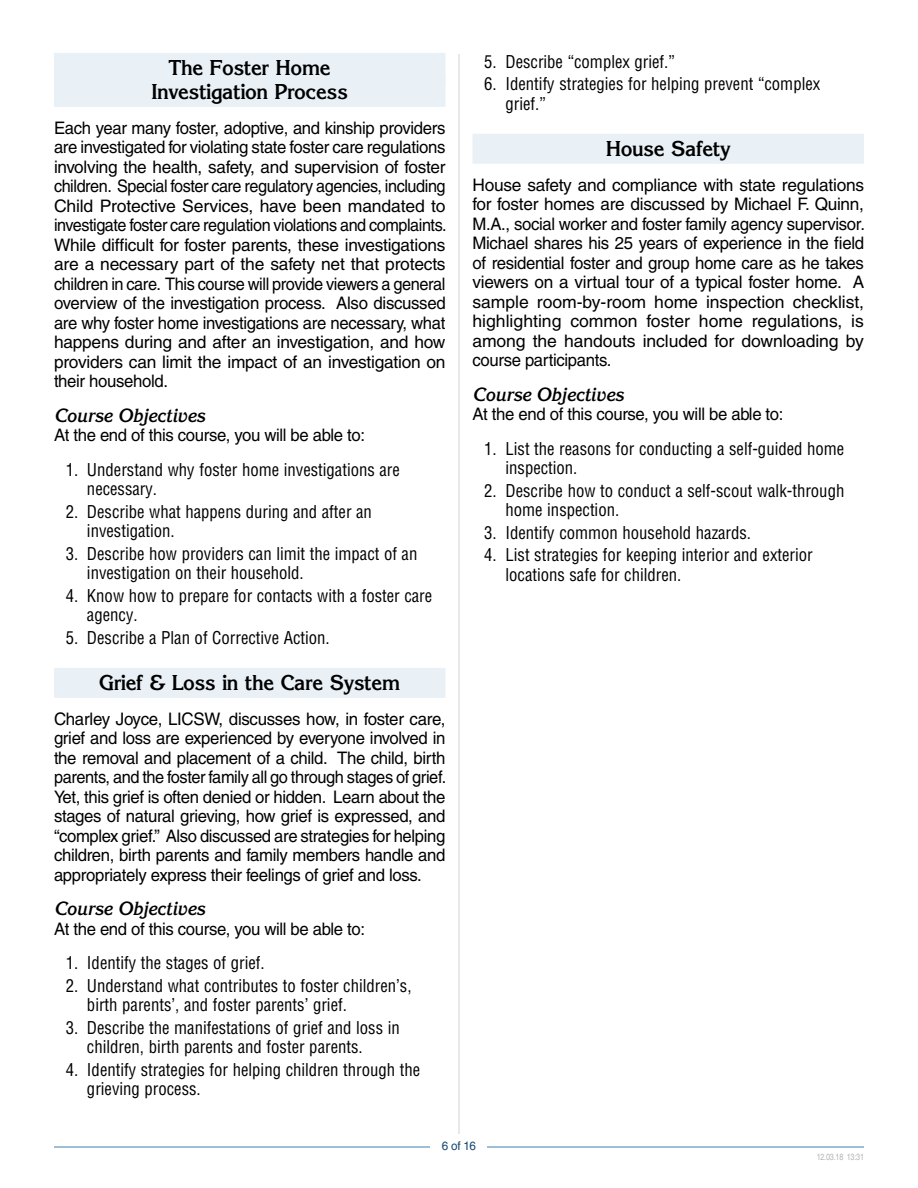
<style>
.page{position:relative;width:918px;height:1188px;background:#fff}
.page>*{position:absolute;margin:0;border:0;box-sizing:border-box;transform-origin:0 0}
.t1{font:700 21px/24px "Korinna";letter-spacing:-.025em;color:#000;text-align:center}
.t2{font:italic 700 18.75px "Korinna";letter-spacing:-.01em;color:#000;scale:.94 1}
.t3{font:17.25px/19.5px "Helvetica";letter-spacing:-.02em;color:#000;text-align:justify}
.t4{font:condensed 17.25px/19.5px "Helvetica";color:#000}
.t5{font:12px "Helvetica";color:#174571}
.t6{font:condensed 9px "Helvetica";letter-spacing:-.02em;color:#b1b4b6}
</style>
<div class="page">
<hr style="left:54px;top:1146px;width:810px;height:2px;background:#80a8c7">
<div style="left:431px;top:1141px;width:56px;height:17px;background:#fff"></div>
<div style="left:54px;top:53px;width:392px;height:30px;background:#e9f0f6"></div>
<div style="left:54px;top:77px;width:392px;height:30px;background:#e9f0f6"></div>
<div style="left:54px;top:668px;width:392px;height:30px;background:#e9f0f6"></div>
<div style="left:472px;top:134px;width:392px;height:30px;background:#e9f0f6"></div>
<hr style="left:458px;top:54px;width:2px;height:1080px;background:#e6e7e8">
<p class="t1" style="left:151px;top:56px;width:198px">The Foster Home<br>Investigation Process</p>
<p class="t3" style="left:54px;top:118px;width:394px">Each year many foster, adoptive, and kinship providers are investigated for violating state foster care regulations involving the health, safety, and supervision of foster children. Special foster care regulatory agencies, including Child Protective Services, have been mandated to investigate foster care regulation violations and complaints.<br>While difficult for foster parents, these investigations are a necessary part of the safety net that protects children in care. This course will provide viewers a general overview of the investigation process. Also discussed are why foster home investigations are necessary, what happens during and after an investigation, and how providers can limit the impact of an investigation on their household.</p>
<p class="t2" style="left:54px;top:404px;width:162px">Course Objectives</p>
<p class="t3" style="left:54px;top:426px;width:313px">At the end of this course, you will be able to:</p>
<p class="t4" style="left:87px;top:460px;width:314px;text-indent:-21px">1. Understand why foster home investigations are necessary.</p>
<p class="t4" style="left:87px;top:502px;width:287px;text-indent:-21px">2. Describe what happens during and after an investigation.</p>
<p class="t4" style="left:87px;top:544px;width:332px;text-indent:-21px">3. Describe how providers can limit the impact of an investigation on their household.</p>
<p class="t4" style="left:87px;top:586px;width:347px;text-indent:-21px">4. Know how to prepare for contacts with a foster care agency.</p>
<p class="t4" style="left:66px;top:628px;width:266px">5. Describe a Plan of Corrective Action.</p>
<p class="t1" style="left:99px;top:671px;width:303px">Grief &amp; Loss in the Care System</p>
<p class="t3" style="left:54px;top:709px;width:394px">Charley Joyce, LICSW, discusses how, in foster care, grief and loss are experienced by everyone involved in the removal and placement of a child. The child, birth parents, and the foster family all go through stages of grief.<br>Yet, this grief is often denied or hidden. Learn about the stages of natural grieving, how grief is expressed, and “complex grief.” Also discussed are strategies for helping children, birth parents and family members handle and appropriately express their feelings of grief and loss.</p>
<p class="t2" style="left:54px;top:898px;width:162px">Course Objectives</p>
<p class="t3" style="left:54px;top:919px;width:313px">At the end of this course, you will be able to:</p>
<p class="t4" style="left:66px;top:953px;width:201px">1. Identify the stages of grief.</p>
<p class="t4" style="left:87px;top:976px;width:326px;text-indent:-21px">2. Understand what contributes to foster children’s, birth parents’, and foster parents’ grief.</p>
<p class="t4" style="left:87px;top:1018px;width:314px;text-indent:-21px">3. Describe the manifestations of grief and loss in children, birth parents and foster parents.</p>
<p class="t4" style="left:87px;top:1060px;width:335px;text-indent:-21px">4. Identify strategies for helping children through the grieving process.</p>
<p class="t4" style="left:484px;top:52px;width:192px">5. Describe “complex grief.”</p>
<p class="t4" style="left:505px;top:74px;width:316px;text-indent:-21px">6. Identify strategies for helping prevent “complex grief.”</p>
<p class="t1" style="left:606px;top:137px;width:127px">House Safety</p>
<p class="t3" style="left:472px;top:175px;width:394px">House safety and compliance with state regulations for foster homes are discussed by Michael F. Quinn, M.A., social worker and foster family agency supervisor.<br>Michael shares his 25 years of experience in the field of residential foster and group home care as he takes viewers on a virtual tour of a typical foster home. A sample room-by-room home inspection checklist, highlighting common foster home regulations, is among the handouts included for downloading by course participants.</p>
<p class="t2" style="left:472px;top:383px;width:162px">Course Objectives</p>
<p class="t3" style="left:472px;top:404px;width:313px">At the end of this course, you will be able to:</p>
<p class="t4" style="left:505px;top:439px;width:340px;text-indent:-21px">1. List the reasons for conducting a self-guided home inspection.</p>
<p class="t4" style="left:505px;top:481px;width:340px;text-indent:-21px">2. Describe how to conduct a self-scout walk-through home inspection.</p>
<p class="t4" style="left:484px;top:523px;width:268px">3. Identify common household hazards.</p>
<p class="t4" style="left:505px;top:545px;width:309px;text-indent:-21px">4. List strategies for keeping interior and exterior locations safe for children.</p>
<p class="t5" style="left:442px;top:1139px;width:36px">6 of 16</p>
<p class="t6" style="left:817px;top:1151px;width:49px">12.03.18 13:31</p>
</div>
